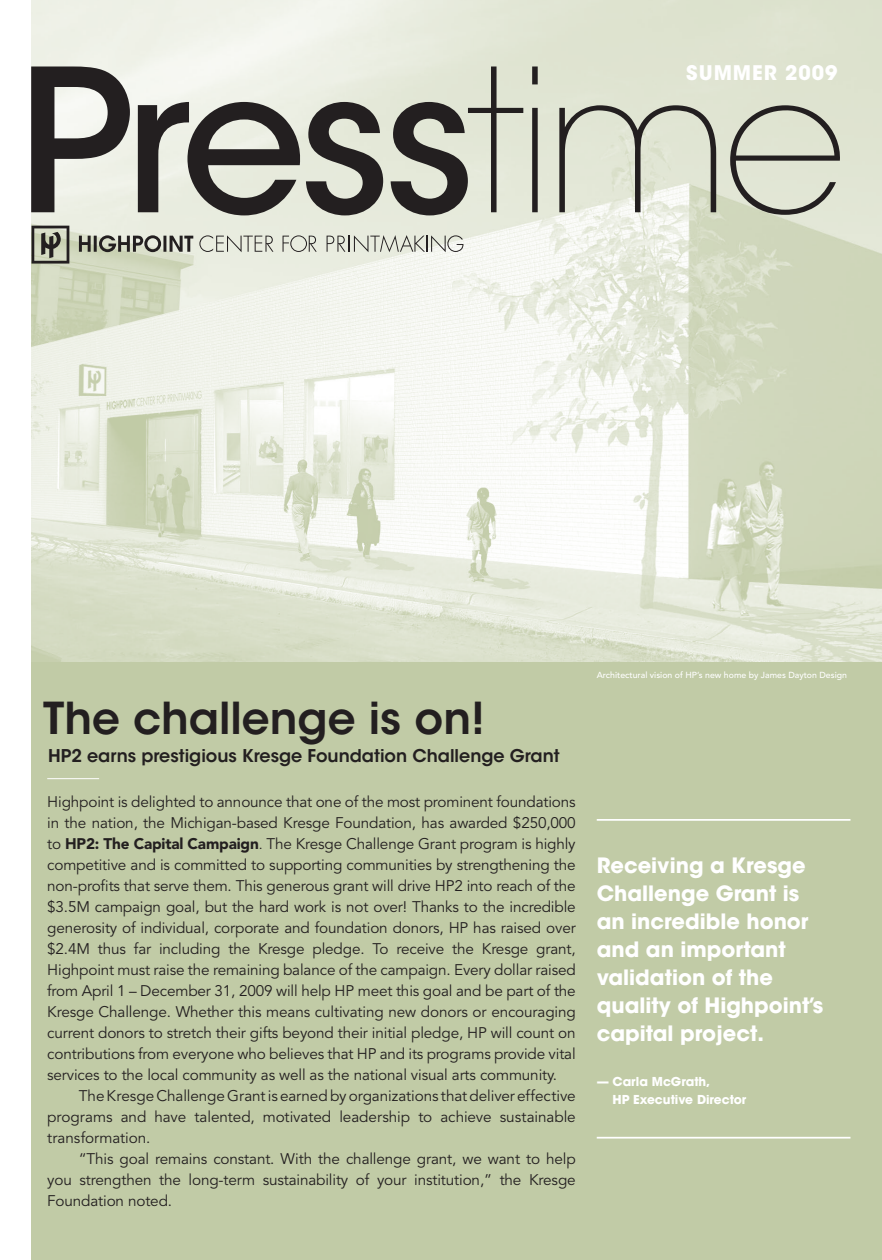
<style>
.page{position:relative;width:882px;height:1260px;background:#fff}
.page>*{position:absolute;margin:0;border:0;box-sizing:border-box;transform-origin:0 0}
.t1{font:500 197.05px "ITC Avant Garde Std";letter-spacing:-.04em;color:#231f20}
.t2{font:600 43.75px "ITC Avant Garde Std";color:#231f20}
.t3{font:700 21px/28px "ITC Avant Garde Std";color:#fff}
.t4{font:700 19.95px "ITC Avant Garde Std";letter-spacing:.05em;color:#fff}
.t5{font:600 17.5px "ITC Avant Garde Std";color:#231f20}
.t6{font:15.4px/21px "Avenir";letter-spacing:-.01em;color:#231f20;text-align:justify}
.t7{font:700 12.25px/17.5px "ITC Avant Garde Std";color:#fff}
.t8{font:500 8.75px "Avenir";color:#fff}
.s1{font-weight:200}
.s2{font-weight:900}
.s3{font-weight:300}
</style>
<div class="page">
<div style="left:32px;top:0;width:850px;height:1260px;background:#c1cba6"></div>
<img style="left:32px;top:0;width:850px;height:662px">
<hr style="left:597px;top:1137px;width:253px;height:2px;background:#fff">
<hr style="left:597px;top:819px;width:253px;height:2px;background:#fff">
<svg style="left:199px;top:235px;width:74px;height:17px"></svg>
<svg style="left:283px;top:235px;width:34px;height:17px"></svg>
<svg style="left:327px;top:235px;width:136px;height:17px;background:#c2c4bb"></svg>
<svg style="left:79px;top:235px;width:114px;height:17px;background:#8b8c82"></svg>
<svg style="left:32px;top:226px;width:37px;height:38px"></svg>
<hr style="left:47px;top:778px;width:52px;height:1px;background:#fff">
<p class="t4" style="left:686px;top:59px;width:153px">SUMMER 2009</p>
<h1 class="t1" style="left:18px;top:19px;width:829px">Press<span class="s1">time</span></h1>
<h2 class="t2" style="left:43px;top:690px;width:443px">The challenge is on!</h2>
<p class="t5" style="left:48px;top:745px;width:513px">HP2 earns prestigious Kresge Foundation Challenge Grant</p>
<p class="t6" style="left:47px;top:792px;width:530px">Highpoint is delighted to announce that one of the most prominent foundations in the nation, the Michigan-based Kresge Foundation, has awarded $250,000 to <span class="s2">HP2: The Capital Campaign</span><span class="s3">.</span> The Kresge Challenge Grant program is highly competitive and is committed to supporting communities by strengthening the non-profits that serve them. This generous grant will drive HP2 into reach of the $3.5M campaign goal, but the hard work is not over! Thanks to the incredible generosity of individual, corporate and foundation donors, HP has raised over $2.4M thus far including the Kresge pledge. To receive the Kresge grant, Highpoint must raise the remaining balance of the campaign. Every dollar raised from April 1 – December 31, 2009 will help HP meet this goal and be part of the Kresge Challenge. Whether this means cultivating new donors or encouraging current donors to stretch their gifts beyond their initial pledge, HP will count on contributions from everyone who believes that HP and its programs provide vital services to the local community as well as the national visual arts community.</p>
<p class="t6" style="left:47px;top:1086px;width:530px;text-indent:31px">The Kresge Challenge Grant is earned by organizations that deliver effective programs and have talented, motivated leadership to achieve sustainable transformation.</p>
<p class="t6" style="left:47px;top:1149px;width:530px;text-indent:31px">“This goal remains constant. With the challenge grant, we want to help you strengthen the long-term sustainability of your institution,” the Kresge Foundation noted.</p>
<p class="t8" style="left:597px;top:670px;width:252px">Architectural vision of HP’s new home by James Dayton Design</p>
<h3 class="t3" style="left:597px;top:851px;width:228px">Receiving a Kresge<br>Challenge Grant is an incredible honor and an important validation of the quality of Highpoint’s capital project.</h3>
<p class="t7" style="left:613px;top:1073px;width:135px;text-indent:-16px">— Carla McGrath,<br>HP Executive Director</p>
</div>
